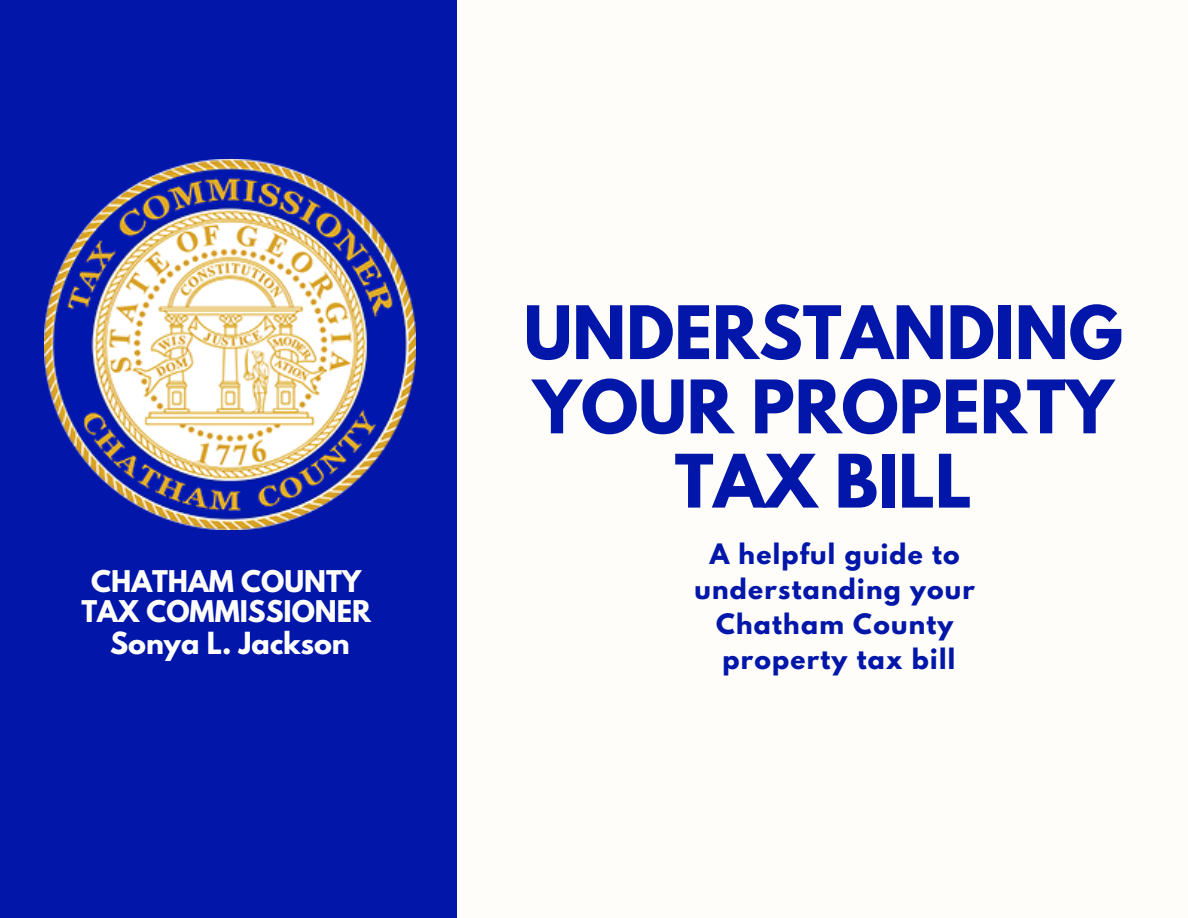
<style>
.page{position:relative;width:1188px;height:918px;background:#0216a9}
.page>*{position:absolute;margin:0;border:0;box-sizing:border-box;transform-origin:0 0}
.t1{font:700 65.25px/74.2px "League Spartan";color:#0216a9;text-align:center}
.t2{font:700 27px "League Spartan";color:#fff}
.t3{font:700 26.55px/30.3px "League Spartan";color:#fefdf9;text-align:center}
.t4{font:700 24.9px/34.8px "League Spartan";letter-spacing:.05em;color:#0216a9;text-align:center}
</style>
<div class="page">
<div style="left:458px;top:0;width:730px;height:918px;background:#fefdf9"></div>
<img style="left:45px;top:160px;width:370px;height:370px">
<p class="t3" style="left:81px;top:569px;width:291px">CHATHAM COUNTY<br>TAX COMMISSIONER</p>
<p class="t2" style="left:110px;top:629px;width:241px">Sonya L. Jackson</p>
<h1 class="t1" style="left:524px;top:304px;width:601px">UNDERSTANDING<br>YOUR PROPERTY<br>TAX BILL</h1>
<p class="t4" style="left:694px;top:540px;width:282px">A helpful guide to understanding your<br>Chatham County property tax bill</p>
</div>
